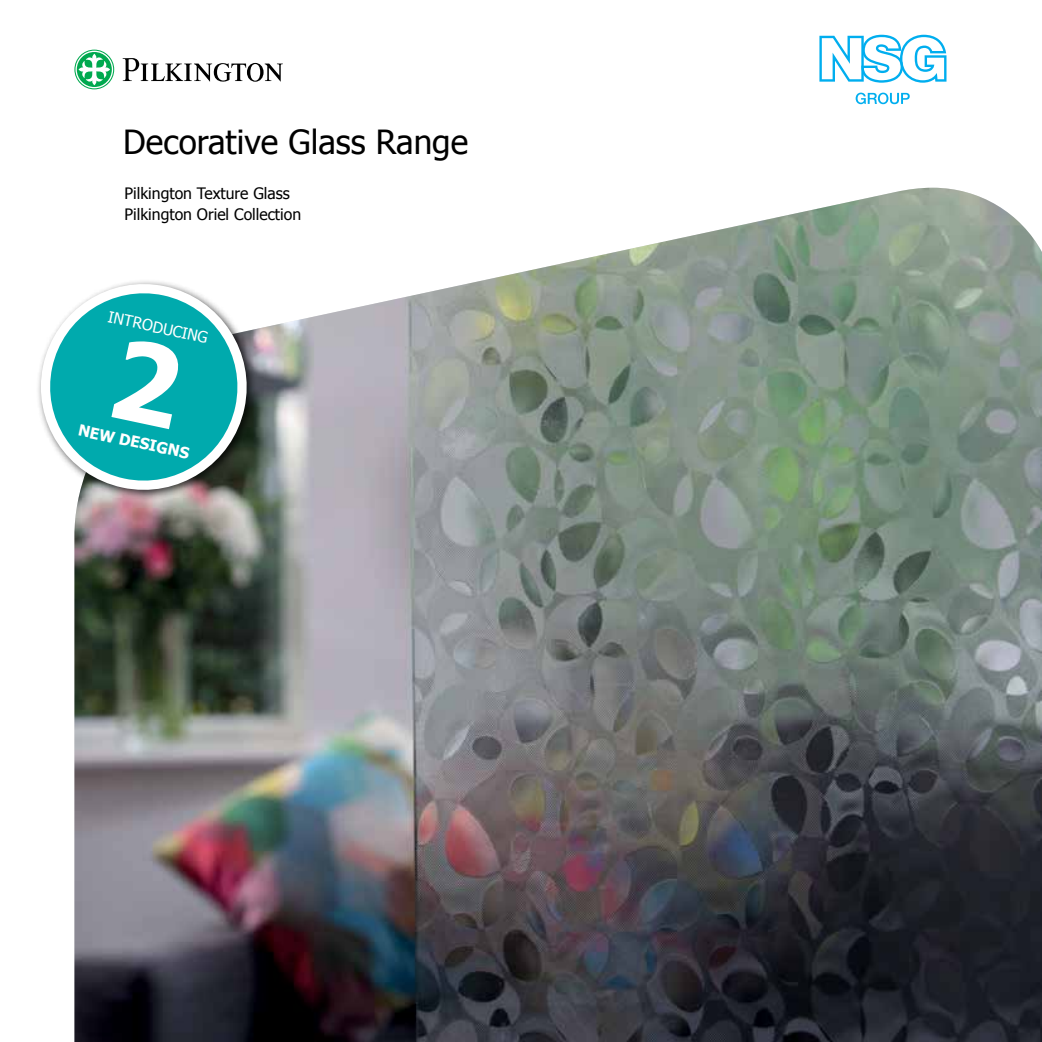
<style>
.page{position:relative;width:1042px;height:1042px;background:#fff}
.page>*{position:absolute;margin:0;border:0;box-sizing:border-box;transform-origin:0 0}
.t1{font:33.25px "Tahoma";color:#000}
.t2{font:15.75px/21px "Tahoma";color:#000}
.t3{font:15.4px "Tahoma";color:#fff}
.t4{font:700 15.4px "Tahoma";color:#fff}
</style>
<div class="page">
<img style="left:74px;top:188px;width:968px;height:854px">
<svg style="left:74px;top:50px;width:40px;height:39px"></svg>
<svg style="left:75px;top:51px;width:38px;height:37px"></svg>
<svg style="left:77px;top:52px;width:35px;height:35px"></svg>
<svg style="left:78px;top:54px;width:32px;height:31px"></svg>
<svg style="left:123px;top:58px;width:160px;height:24px"></svg>
<svg style="left:819px;top:35px;width:127px;height:48px"></svg>
<svg style="left:855px;top:93px;width:55px;height:11px"></svg>
<div style="left:35px;top:279px;width:223px;height:222px;background:#000;opacity:.75"></div>
<svg style="left:35px;top:269px;width:227px;height:225px"></svg>
<div style="left:111px;top:337px;width:75px;height:92px;background:#00aaad"></div>
<h1 class="t1" style="left:123px;top:120px;width:346px">Decorative Glass Range</h1>
<p class="t2" style="left:125px;top:182px;width:178px">Pilkington Texture Glass<br>Pilkington Oriel Collection</p>
<p class="t3" style="left:111px;top:306px;width:103px;rotate:12deg">INTRODUCING</p>
<p class="t4" style="left:81px;top:419px;width:115px;rotate:12deg">NEW DESIGNS</p>
</div>
